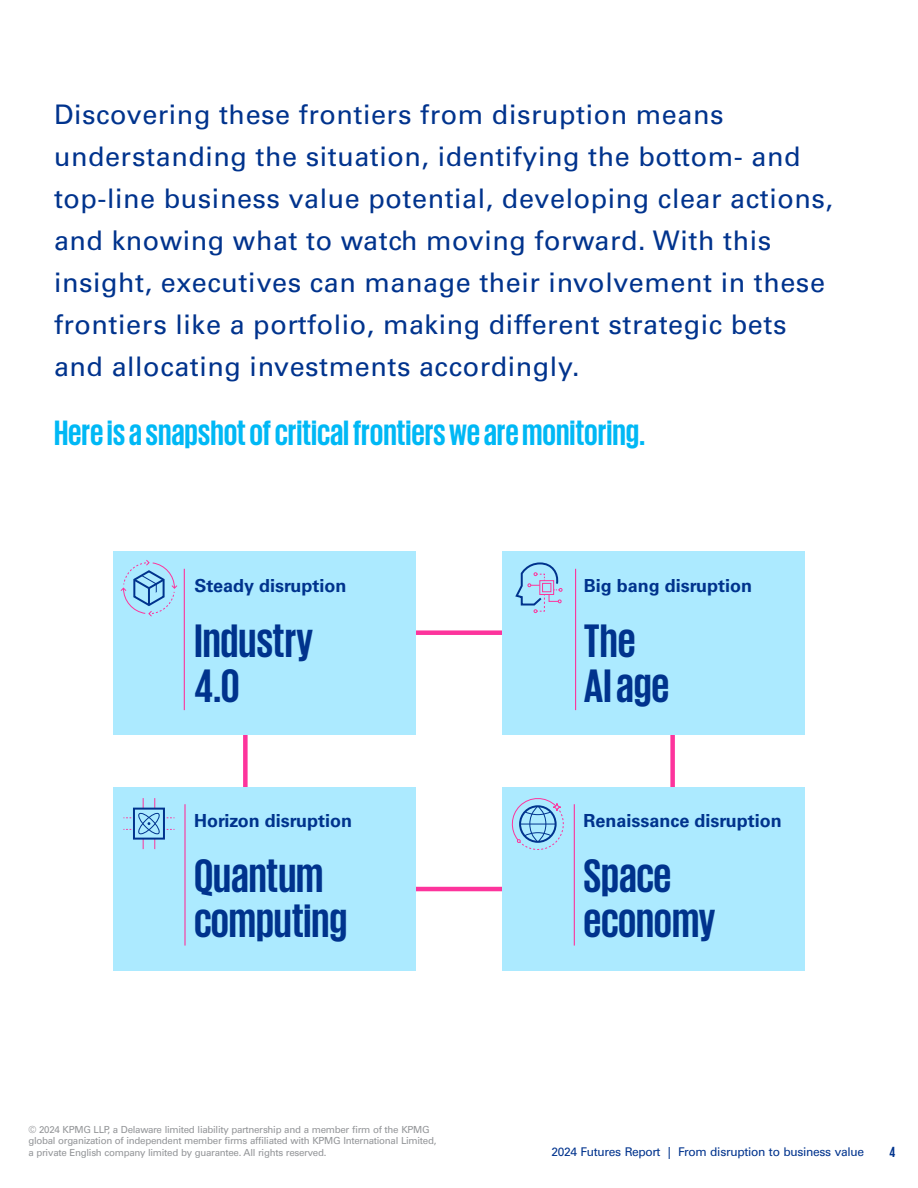
<style>
.page{position:relative;width:918px;height:1188px;background:#fff}
.page>*{position:absolute;margin:0;border:0;box-sizing:border-box;transform-origin:0 0}
.t1{font:700 48px/45px "KPMG";color:#00338d}
.t2{font:700 36px "KPMG";color:#00b8f5}
.t3{font:27px/42px "Univers LT Pro 55 Roman";letter-spacing:.02em;color:#00338d}
.t4{font:700 18px "Univers LT Pro 65";color:#00338d}
.t5{font:700 15px "KPMG";color:#00338d}
.t6{font:12px "Univers LT Pro 55 Roman";letter-spacing:-.025em;color:#00338d}
.t7{font:9.75px/11.7px "Univers LT Pro 55 Roman";letter-spacing:-.03em;color:#939598}
</style>
<div class="page">
<div style="left:114px;top:552px;width:302px;height:183px;background:#aceaff"></div>
<svg style="left:120px;top:560px;width:58px;height:57px"></svg>
<hr style="left:184px;top:569px;width:1px;height:141px;background:#fd349c">
<div style="left:503px;top:552px;width:302px;height:183px;background:#aceaff"></div>
<svg style="left:515px;top:562px;width:48px;height:51px"></svg>
<div style="left:539px;top:580px;width:15px;height:15px;border:1px solid #fd349c"></div>
<div style="left:542px;top:583px;width:9px;height:9px;border:1px solid #fd349c"></div>
<hr style="left:575px;top:569px;width:1px;height:141px;background:#fd349c">
<div style="left:113px;top:787px;width:302px;height:183px;background:#aceaff"></div>
<svg style="left:123px;top:798px;width:51px;height:51px"></svg>
<hr style="left:184px;top:804px;width:2px;height:142px;background:#fd349c">
<div style="left:502px;top:787px;width:302px;height:183px;background:#aceaff"></div>
<svg style="left:511px;top:798px;width:53px;height:52px"></svg>
<div style="left:553px;top:803px;width:8px;height:8px;border:1px solid #fd349c;border-radius:50%"></div>
<hr style="left:574px;top:804px;width:1px;height:142px;background:#fd349c">
<p class="t3" style="left:54px;top:93px;width:781px">Discovering these frontiers from disruption means understanding the situation, identifying the bottom- and top-line business value potential, developing clear actions, and knowing what to watch moving forward. With this insight, executives can manage their involvement in these frontiers like a portfolio, making different strategic bets and allocating investments accordingly.</p>
<h2 class="t2" style="left:54px;top:415px;width:593px">Here is a snapshot of critical frontiers we are monitoring.</h2>
<p class="t4" style="left:195px;top:573px;width:153px">Steady disruption</p>
<h1 class="t1" style="left:195px;top:617px;width:120px">Industry<br>4.0</h1>
<p class="t4" style="left:194px;top:808px;width:160px">Horizon disruption</p>
<h1 class="t1" style="left:194px;top:852px;width:155px">Quantum computing</h1>
<p class="t7" style="left:28px;top:1123px;width:410px">© 2024 KPMG LLP, a Delaware limited liability partnership and a member firm of the KPMG global organization of independent member firms affiliated with KPMG International Limited, a private English company limited by guarantee. All rights reserved.</p>
<p class="t4" style="left:584px;top:573px;width:170px">Big bang disruption</p>
<h1 class="t1" style="left:584px;top:617px;width:87px">The<br>AI age</h1>
<p class="t4" style="left:583px;top:808px;width:200px">Renaissance disruption</p>
<h1 class="t1" style="left:583px;top:852px;width:134px">Space economy</h1>
<p class="t6" style="left:551px;top:1144px;width:314px">2024 Futures Report | From disruption to business value</p>
<p class="t5" style="left:890px;top:1145px;width:7px">4</p>
</div>
